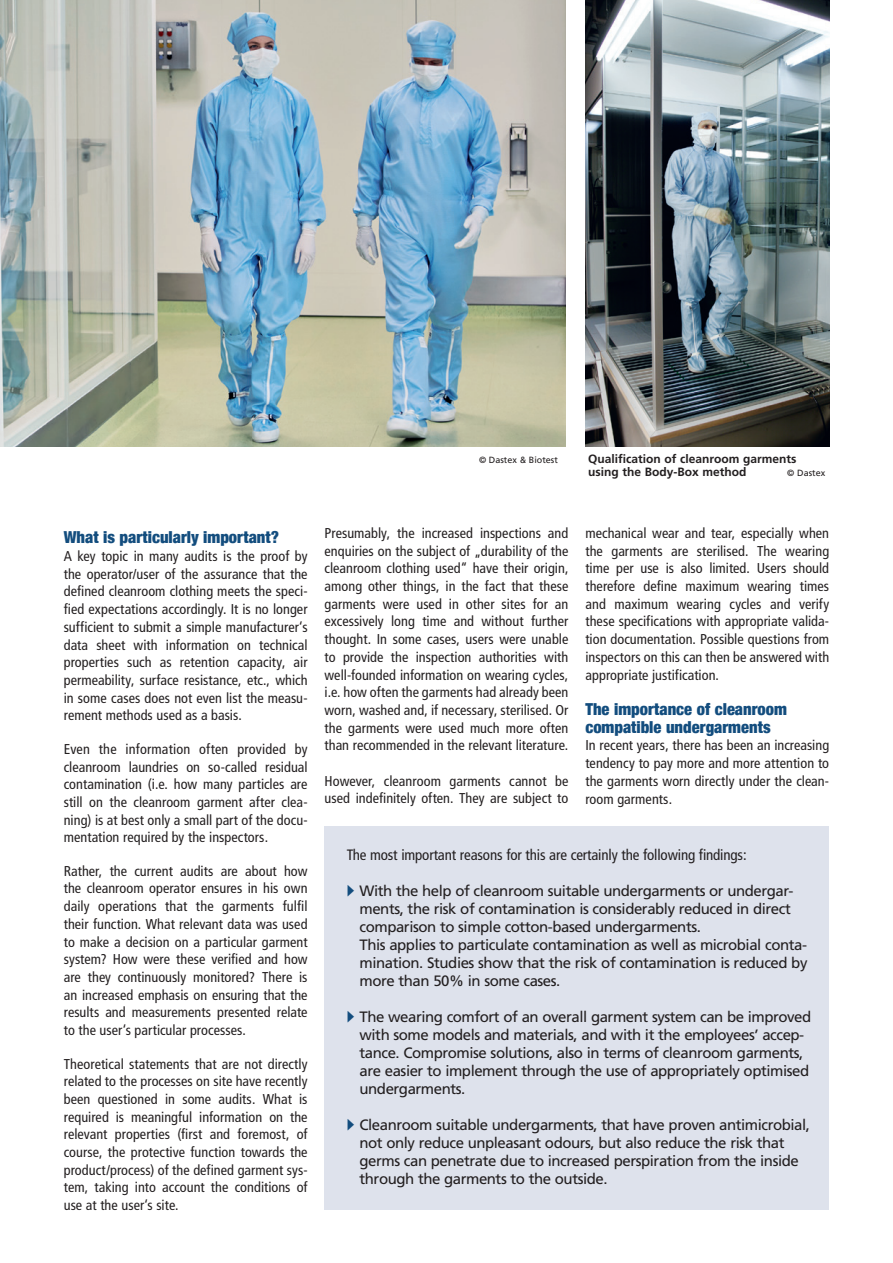
<style>
.page{position:relative;width:893px;height:1263px;background:#fff}
.page>*{position:absolute;margin:0;border:0;box-sizing:border-box;transform-origin:0 0}
.t1{font:900 condensed 16.5px/17.7px "Helvetica Neue";color:#134d7e}
.t2{font:15px/18px "Frutiger LT Std";letter-spacing:-.03em;color:#231f20}
.t3{font:condensed 15px "Frutiger LT Std";letter-spacing:-.01em;color:#231f20}
.t4{font:condensed 14.25px/17.7px "Frutiger LT Std";letter-spacing:.005em;color:#231f20;text-align:justify}
.t5{font:700 12px/13.5px "Frutiger LT Std";color:#231f20}
.t6{font:9px "Frutiger LT Std";color:#231f20}
.s1{font-family:"European Pi Four";color:#134d7e}
</style>
<div class="page">
<div style="left:325px;top:826px;width:504px;height:384px;background:#dee2ec"></div>
<img style="left:0;top:0;width:566px;height:446px">
<img style="left:585px;top:0;width:244px;height:446px">
<p class="t6" style="left:479px;top:454px;width:80px">© Dastex &amp; Biotest</p>
<p class="t5" style="left:588px;top:452px;width:210px">Qualification of cleanroom garments using the Body-Box method</p>
<p class="t6" style="left:787px;top:468px;width:39px">© Dastex</p>
<p class="t1" style="left:64px;top:528px;width:217px">What is particularly important?</p>
<p class="t4" style="left:64px;top:547px;width:245px">A key topic in many audits is the proof by the operator/user of the assurance that the defined cleanroom clothing meets the speci&shy;fied expectations accordingly. It is no longer sufficient to submit a simple manufacturer‘s data sheet with information on technical properties such as retention capacity, air permeability, surface resistance, etc., which in some cases does not even list the measu&shy;rement methods used as a basis.</p>
<p class="t4" style="left:64px;top:740px;width:245px">Even the information often provided by cleanroom laundries on so-called residual contamination (i.e. how many particles are still on the cleanroom garment after clea&shy;ning) is at best only a small part of the docu&shy;mentation required by the inspectors.</p>
<p class="t4" style="left:64px;top:862px;width:245px">Rather, the current audits are about how the cleanroom operator ensures in his own daily operations that the garments fulfil their function. What relevant data was used to make a decision on a particular garment system? How were these verified and how are they continuously monitored? There is an increased emphasis on ensuring that the results and measurements presented relate to the user‘s particular processes.</p>
<p class="t4" style="left:64px;top:1055px;width:245px">Theoretical statements that are not directly related to the processes on site have recently been questioned in some audits. What is required is meaningful information on the relevant properties (first and foremost, of course, the protective function towards the product/process) of the defined garment sys&shy;tem, taking into account the conditions of use at the user‘s site.</p>
<p class="t4" style="left:325px;top:524px;width:245px">Presumably, the increased inspections and enquiries on the subject of „durability of the cleanroom clothing used“ have their origin, among other things, in the fact that these garments were used in other sites for an excessively long time and without further thought. In some cases, users were unable to provide the inspection authorities with well-founded information on wearing cycles, i.e. how often the garments had already been worn, washed and, if necessary, sterilised. Or the garments were used much more often than recommended in the relevant literature.</p>
<p class="t4" style="left:325px;top:772px;width:245px">However, cleanroom garments cannot be used indefinitely often. They are subject to</p>
<p class="t4" style="left:585px;top:524px;width:245px">mechanical wear and tear, especially when the garments are sterilised. The wearing time per use is also limited. Users should therefore define maximum wearing times and maximum wearing cycles and verify these specifications with appropriate valida&shy;tion documentation. Possible questions from inspectors on this can then be answered with appropriate justification.</p>
<p class="t1" style="left:585px;top:699px;width:203px">The importance of cleanroom compatible undergarments</p>
<p class="t4" style="left:585px;top:737px;width:245px">In recent years, there has been an increasing tendency to pay more and more attention to the garments worn directly under the clean&shy;room garments.</p>
<p class="t3" style="left:347px;top:846px;width:401px">The most important reasons for this are certainly the following findings:</p>
<p class="t2" style="left:360px;top:881px;width:449px;text-indent:-13px"><span class="s1">P</span> With the help of cleanroom suitable undergarments or undergar&shy;ments, the risk of contamination is considerably reduced in direct comparison to simple cotton-based undergarments.<br>This applies to particulate contamination as well as microbial conta&shy;mination. Studies show that the risk of contamination is reduced by more than 50% in some cases.</p>
<p class="t2" style="left:360px;top:1007px;width:453px;text-indent:-13px"><span class="s1">P</span> The wearing comfort of an overall garment system can be improved with some models and materials, and with it the employees’ accep&shy;tance. Compromise solutions, also in terms of cleanroom garments, are easier to implement through the use of appropriately optimised undergarments.</p>
<p class="t2" style="left:360px;top:1115px;width:452px;text-indent:-13px"><span class="s1">P</span> Cleanroom suitable undergarments, that have proven antimicrobial, not only reduce unpleasant odours, but also reduce the risk that germs can penetrate due to increased perspiration from the inside through the garments to the outside.</p>
</div>
